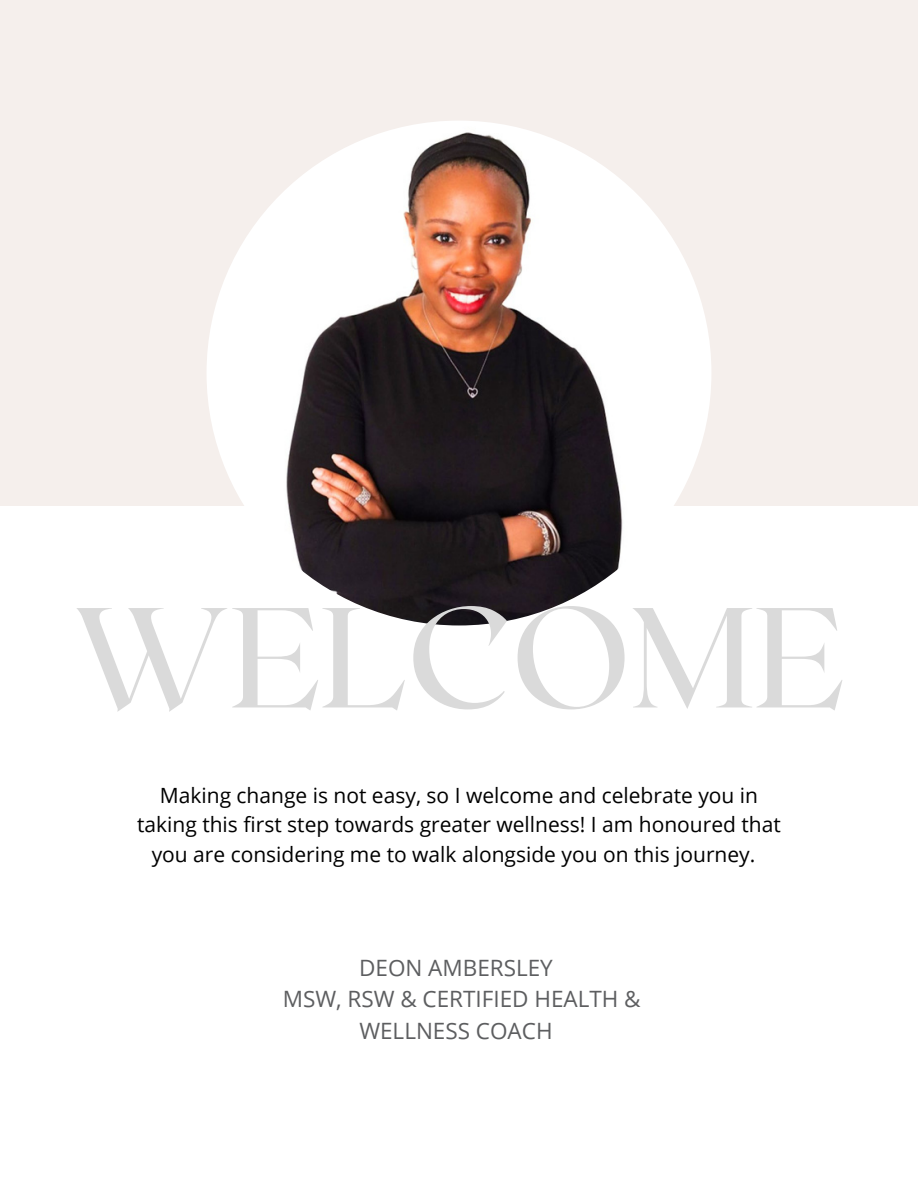
<style>
.page{position:relative;width:918px;height:1188px;background:#fff}
.page>*{position:absolute;margin:0;border:0;box-sizing:border-box;transform-origin:0 0}
.t1{font:142.05px "Roxborough CF";color:#dadada}
.t2{font:22.5px/31.5px "Open Sans";color:#5d5e60;text-align:center}
.t3{font:21px/29.2px "Open Sans";color:#000;text-align:center}
</style>
<div class="page">
<div style="left:0;top:0;width:918px;height:505px;background:#f5efec"></div>
<img style="left:207px;top:121px;width:504px;height:504px;border-radius:50%">
<h1 class="t1" style="left:73px;top:565px;width:773px">WELCOME</h1>
<p class="t3" style="left:137px;top:780px;width:645px">Making change is not easy, so I welcome and celebrate you in taking this first step towards greater wellness! I am honoured that you are considering me to walk alongside you on this journey.</p>
<p class="t2" style="left:283px;top:951px;width:360px">DEON AMBERSLEY<br>MSW, RSW &amp; CERTIFIED HEALTH &amp;<br>WELLNESS COACH</p>
</div>
